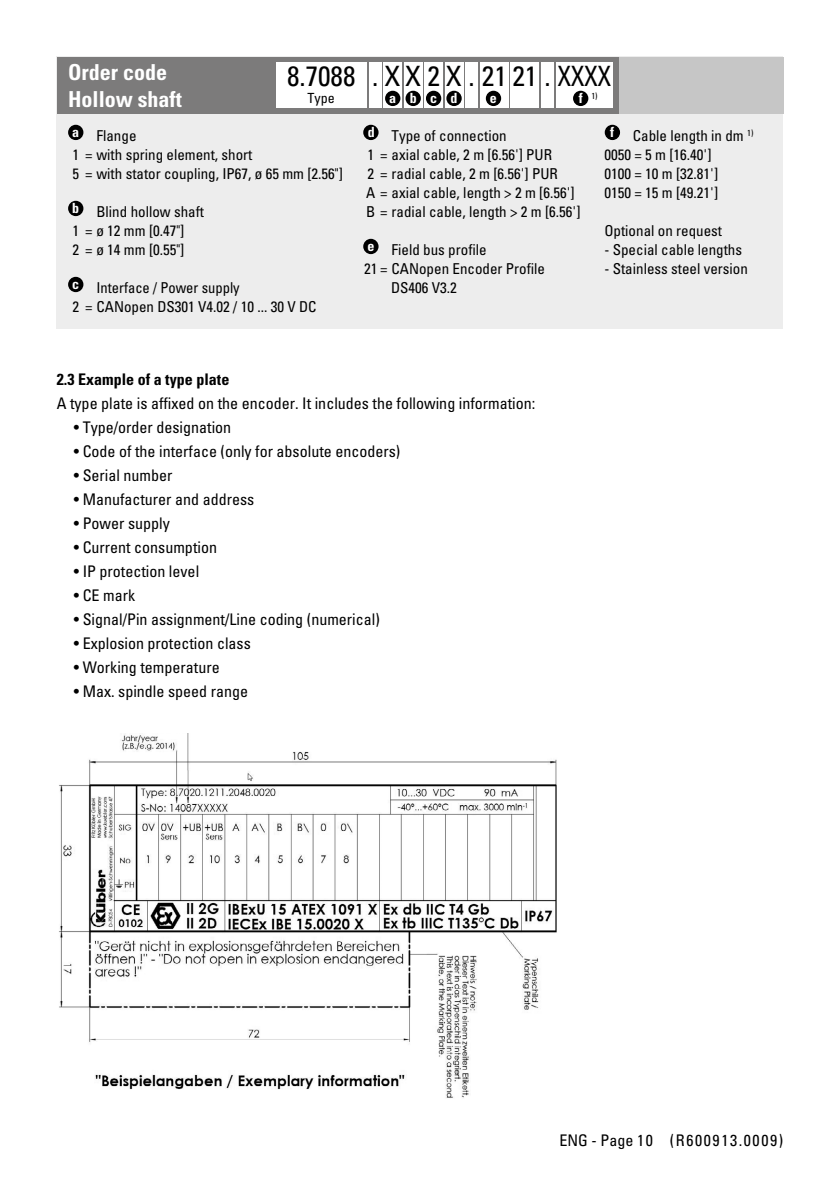
<style>
.page{position:relative;width:840px;height:1191px;background:#fff}
.page>*{position:absolute;margin:0;border:0;box-sizing:border-box;transform-origin:0 0}
.t1{font:condensed 28px "Univers";color:#000}
.t2{font:700 condensed 22px/26.4px "Univers";color:#fff}
.t3{font:condensed 16px "Univers LT Std";color:#000}
.t4{font:condensed 16px "Univers LT Std";letter-spacing:.1em;color:#000}
.t5{font:700 condensed 16px "Univers LT Std";color:#000}
.t6{font:condensed 15px/19px "Univers";color:#000}
.t7{font:italic condensed 15px "Univers";color:#000}
.t8{font:700 condensed 14px "Univers";color:#fff}
.t9{font:condensed 14px "Univers";color:#000}
.t10{font:italic condensed 8.8px "Univers";color:#000}
.s1{font-style:italic}
</style>
<div class="page">
<div style="left:57px;top:57px;width:725px;height:272px;background:#ededed"></div>
<div style="left:573px;top:57px;width:209px;height:56px;background:#c6c6c6"></div>
<div style="left:68px;top:125px;width:15px;height:15px;background:#000;border-radius:50%"></div>
<div style="left:68px;top:201px;width:15px;height:15px;background:#000;border-radius:50%"></div>
<div style="left:68px;top:277px;width:15px;height:15px;background:#000;border-radius:50%"></div>
<div style="left:363px;top:125px;width:15px;height:15px;background:#000;border-radius:50%"></div>
<div style="left:363px;top:239px;width:15px;height:15px;background:#000;border-radius:50%"></div>
<div style="left:604px;top:125px;width:15px;height:15px;background:#000;border-radius:50%"></div>
<div style="left:57px;top:57px;width:561px;height:56px;background:#7c7b7b"></div>
<div style="left:276px;top:62px;width:90px;height:46px;background:#fff"></div>
<div style="left:369px;top:62px;width:12px;height:46px;background:#fff"></div>
<div style="left:383px;top:62px;width:18px;height:46px;background:#fff"></div>
<div style="left:385px;top:91px;width:15px;height:15px;background:#000;border-radius:50%"></div>
<div style="left:404px;top:62px;width:18px;height:46px;background:#fff"></div>
<div style="left:405px;top:91px;width:15px;height:15px;background:#000;border-radius:50%"></div>
<div style="left:424px;top:62px;width:18px;height:46px;background:#fff"></div>
<div style="left:425px;top:91px;width:16px;height:15px;background:#000;border-radius:50%"></div>
<div style="left:444px;top:62px;width:19px;height:46px;background:#fff"></div>
<div style="left:446px;top:91px;width:15px;height:15px;background:#000;border-radius:50%"></div>
<div style="left:465px;top:62px;width:12px;height:46px;background:#fff"></div>
<div style="left:556px;top:62px;width:56px;height:46px;background:#fff"></div>
<div style="left:572px;top:91px;width:16px;height:15px;background:#000;border-radius:50%"></div>
<div style="left:541px;top:62px;width:12px;height:46px;background:#fff"></div>
<div style="left:480px;top:62px;width:28px;height:46px;background:#fff"></div>
<div style="left:510px;top:62px;width:29px;height:46px;background:#fff"></div>
<div style="left:485px;top:91px;width:16px;height:15px;background:#000;border-radius:50%"></div>
<img style="left:59px;top:733px;width:498px;height:365px">
<h2 class="t2" style="left:68px;top:59px;width:115px">Order code<br>Hollow shaft</h2>
<h1 class="t1" style="left:287px;top:59px;width:70px">8.7088</h1>
<p class="t9" style="left:307px;top:89px;width:29px">Type</p>
<h1 class="t1" style="left:372px;top:59px;width:241px">.XX2X.2121 .XXXX</h1>
<p class="t8" style="left:389px;top:89px;width:8px">a</p>
<p class="t8" style="left:409px;top:89px;width:8px">b</p>
<p class="t8" style="left:430px;top:89px;width:8px">c</p>
<p class="t8" style="left:450px;top:89px;width:8px">d</p>
<p class="t8" style="left:578px;top:89px;width:5px">f</p>
<p class="t8" style="left:489px;top:89px;width:8px">e</p>
<p class="t10" style="left:591px;top:90px;width:8px">1)</p>
<p class="t6" style="left:72px;top:125px;width:272px"><sup>a</sup> <span class="s1">Flange<br></span>1 = with spring element, short<br>5 = with stator coupling, IP67, ø 65 mm [2.56"]</p>
<p class="t6" style="left:72px;top:201px;width:133px"><sup>b</sup> <span class="s1">Blind hollow shaft<br></span>1 = ø 12 mm [0.47"]<br>2 = ø 14 mm [0.55"]</p>
<p class="t6" style="left:72px;top:277px;width:246px"><sup>c</sup> <span class="s1">Interface / Power supply<br></span>2 = CANopen DS301 V4.02 / 10 ... 30 V DC</p>
<p class="t6" style="left:366px;top:125px;width:215px"><sup>d</sup> <span class="s1">Type of connection<br></span>1 = axial cable, 2 m [6.56'] PUR<br>2 = radial cable, 2 m [6.56'] PUR<br>A = axial cable, length &gt; 2 m [6.56']<br>B = radial cable, length &gt; 2 m [6.56']</p>
<p class="t7" style="left:367px;top:240px;width:121px"><sup>e</sup> Field bus profile</p>
<p class="t6" style="left:364px;top:258px;width:182px">21 = CANopen Encoder Profile</p>
<p class="t6" style="left:391px;top:277px;width:67px">DS406 V3.2</p>
<p class="t6" style="left:604px;top:125px;width:150px;text-indent:6px"><sup>f</sup> <span class="s1">Cable length in dm</span> <sup>1)<br></sup>0050 = 5 m [16.40']<br>0100 = 10 m [32.81']<br>0150 = 15 m [49.21']</p>
<p class="t7" style="left:604px;top:221px;width:119px">Optional on request</p>
<p class="t6" style="left:604px;top:239px;width:139px">- Special cable lengths</p>
<p class="t6" style="left:604px;top:258px;width:145px">- Stainless steel version</p>
<p class="t5" style="left:57px;top:369px;width:174px">2.3 Example of a type plate</p>
<p class="t3" style="left:57px;top:393px;width:480px">A type plate is affixed on the encoder. It includes the following information:</p>
<p class="t3" style="left:74px;top:417px;width:159px">• Type/order designation</p>
<p class="t3" style="left:74px;top:441px;width:328px">• Code of the interface (only for absolute encoders)</p>
<p class="t3" style="left:74px;top:465px;width:100px">• Serial number</p>
<p class="t3" style="left:74px;top:489px;width:182px">• Manufacturer and address</p>
<p class="t3" style="left:74px;top:513px;width:97px">• Power supply</p>
<p class="t3" style="left:74px;top:537px;width:145px">• Current consumption</p>
<p class="t3" style="left:74px;top:561px;width:127px">• IP protection level</p>
<p class="t3" style="left:74px;top:585px;width:63px">• CE mark</p>
<p class="t3" style="left:74px;top:609px;width:307px">• Signal/Pin assignment/Line coding (numerical)</p>
<p class="t3" style="left:74px;top:633px;width:178px">• Explosion protection class</p>
<p class="t3" style="left:74px;top:657px;width:147px">• Working temperature</p>
<p class="t3" style="left:74px;top:681px;width:176px">• Max. spindle speed range</p>
<p class="t4" style="left:559px;top:1130px;width:225px">ENG - Page 10 (R600913.0009)</p>
</div>
